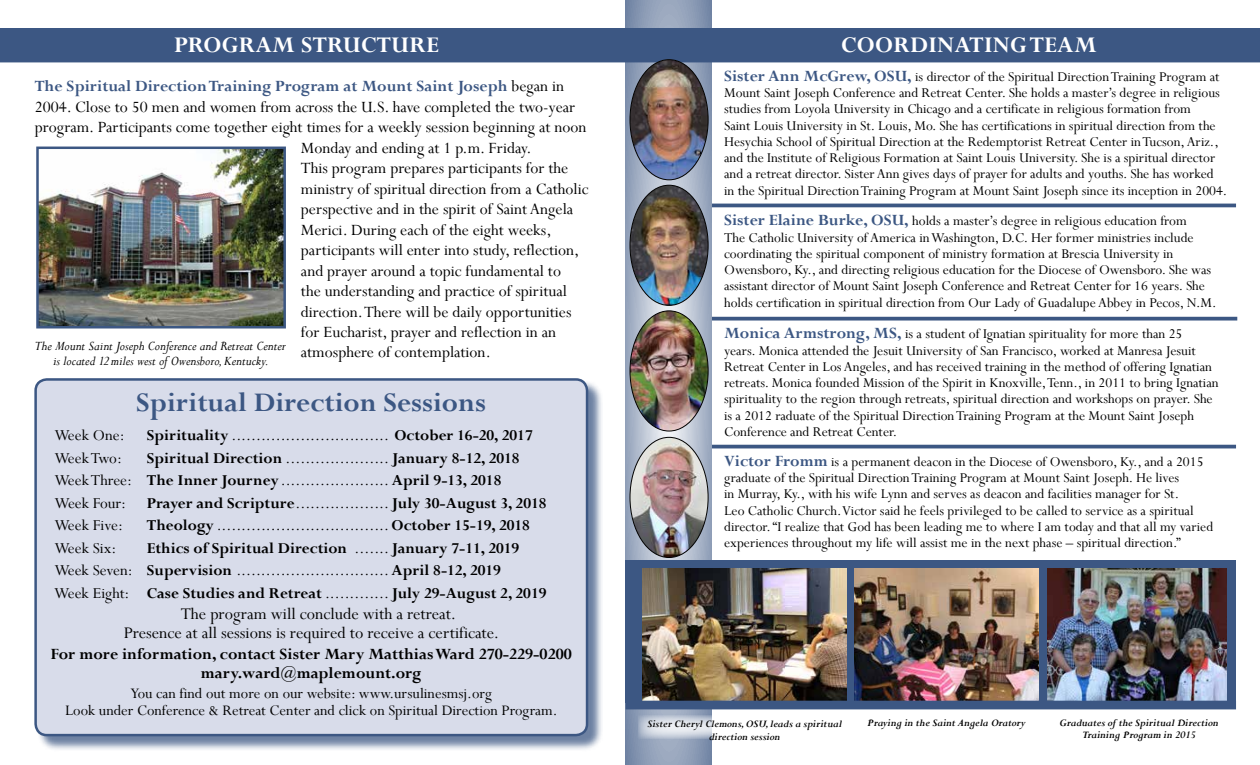
<style>
.page{position:relative;width:1260px;height:765px;background:#fff}
.page>*{position:absolute;margin:0;border:0;box-sizing:border-box;transform-origin:0 0}
.t1{font:700 30px "Perpetua";color:#3c5783}
.t2{font:700 25px "Perpetua";letter-spacing:.01em;color:#fff}
.t3{font:18.12px/18.8px "Perpetua";color:#000}
.t4{font:17.5px "Perpetua";color:#000}
.t5{font:700 17.5px/18.8px "Perpetua";color:#000;text-align:center}
.t6{font:700 17.5px "Perpetua";color:#3c5783}
.t7{font:700 16.88px/22.5px "Perpetua";color:#000}
.t8{font:16.88px "Perpetua";color:#000}
.t9{font:16.25px/17.5px "Perpetua";color:#000;text-align:center}
.t10{font:15px/16.4px "Perpetua";color:#000}
.t11{font:italic 14.38px/15px "Perpetua";color:#000;text-align:center}
.t12{font:italic 700 11.25px/12.5px "Perpetua";color:#000;text-align:center}
.s1{font-weight:400;color:#000}
.s2{font-weight:700}
.s3{font-weight:400}
.s4{font-weight:700;font-size:17.5px;color:#3c5783}
</style>
<div class="page">
<hr style="left:672px;top:445px;width:564px;height:3px;background:#3c5783">
<hr style="left:683px;top:204px;width:553px;height:3px;background:#3c5783">
<svg style="left:711px;top:317px;width:526px;height:4px;background:#536a91"></svg>
<svg style="left:626px;top:0;width:85px;height:765px;background:#94a2b9"></svg>
<img style="left:630px;top:185px;width:78px;height:120px">
<img style="left:630px;top:311px;width:78px;height:120px">
<div style="left:626px;top:561px;width:610px;height:142px;background:#3c5783"></div>
<div style="left:36px;top:380px;width:568px;height:372px;background:#3c5783;opacity:.75"></div>
<div style="left:36px;top:379px;width:551px;height:356px;background:#d8dcea;border-radius:11px"></div>
<div style="left:34px;top:378px;width:554px;height:358px;border:2px solid #3c5783;border-radius:11px"></div>
<img style="left:39px;top:150px;width:244px;height:175px">
<div style="left:36px;top:147px;width:250px;height:181px;border:2px solid #3c5783"></div>
<div style="left:0;top:28px;width:1260px;height:34px;background:#3c5783"></div>
<img style="left:1047px;top:568px;width:180px;height:133px">
<img style="left:854px;top:568px;width:184px;height:133px">
<svg style="left:638px;top:716px;width:74px;height:23px;background:#cdd4df"></svg>
<img style="left:643px;top:568px;width:203px;height:133px">
<div style="left:626px;top:701px;width:610px;height:8px;background:#3c5783"></div>
<img style="left:630px;top:437px;width:78px;height:121px">
<img style="left:630px;top:60px;width:78px;height:120px">
<h2 class="t2" style="left:174px;top:29px;width:266px">PROGRAM STRUCTURE</h2>
<h2 class="t2" style="left:841px;top:29px;width:257px">COORDINATING TEAM</h2>
<p class="t6" style="left:35px;top:75px;width:531px">The Spiritual Direction Training Program at Mount Saint Joseph <span class="s1">began in</span></p>
<p class="t4" style="left:35px;top:96px;width:542px">2004. Close to 50 men and women from across the U.S. have completed the two-year</p>
<p class="t4" style="left:35px;top:116px;width:553px">program. Participants come together eight times for a weekly session beginning at noon</p>
<p class="t4" style="left:301px;top:137px;width:232px">Monday and ending at 1 p.m. Friday.</p>
<p class="t4" style="left:301px;top:157px;width:269px">This program prepares participants for the</p>
<p class="t4" style="left:301px;top:177px;width:289px">ministry of spiritual direction from a Catholic</p>
<p class="t4" style="left:301px;top:198px;width:274px">perspective and in the spirit of Saint Angela</p>
<p class="t4" style="left:301px;top:218px;width:252px">Merici. During each of the eight weeks,</p>
<p class="t4" style="left:301px;top:239px;width:280px">participants will enter into study, reflection,</p>
<p class="t4" style="left:301px;top:259px;width:262px">and prayer around a topic fundamental to</p>
<p class="t4" style="left:301px;top:280px;width:268px">the understanding and practice of spiritual</p>
<p class="t4" style="left:301px;top:300px;width:272px">direction. There will be daily opportunities</p>
<p class="t4" style="left:301px;top:321px;width:257px">for Eucharist, prayer and reflection in an</p>
<p class="t4" style="left:301px;top:341px;width:191px">atmosphere of contemplation.</p>
<p class="t11" style="left:35px;top:337px;width:253px">The Mount Saint Joseph Conference and Retreat Center is located 12 miles west of Owensboro, Kentucky.</p>
<h1 class="t1" style="left:136px;top:384px;width:351px">Spiritual Direction Sessions</h1>
<p class="t8" style="left:54px;top:425px;width:72px">Week One:</p>
<p class="t8" style="left:147px;top:425px;width:387px"><span class="s2">Spirituality</span> ................................ <span class="s2">October 16-20, 2017</span></p>
<p class="t8" style="left:54px;top:447px;width:69px">Week Two:</p>
<p class="t7" style="left:54px;top:446px;width:494px;text-indent:92px">Spiritual Direction <span class="s3">.....................</span> January 8-12, 2018<br><span class="s3">Week Three:</span> The Inner Journey<span class="s3">......................</span> April 9-13, 2018<br><span class="s3">Week Four:</span> Prayer and Scripture<span class="s3">...................</span>July 30-August 3, 2018<br><span class="s3">Week Five:</span></p>
<p class="t8" style="left:147px;top:515px;width:385px"><span class="s2">Theology</span> ...................................<span class="s2">October 15-19, 2018</span></p>
<p class="t8" style="left:54px;top:537px;width:64px">Week Six:</p>
<p class="t7" style="left:54px;top:536px;width:494px;text-indent:93px">Ethics of Spiritual Direction <span class="s3">.......</span>January 7-11, 2019<br><span class="s3">Week Seven:</span> Supervision <span class="s3">...............................</span>April 8-12, 2019<br><span class="s3">Week Eight:</span> Case Studies and Retreat <span class="s3">.............</span>July 29-August 2, 2019</p>
<p class="t3" style="left:124px;top:604px;width:377px;text-indent:57px">The program will conclude with a retreat.<br>Presence at all sessions is required to receive a certificate.</p>
<p class="t5" style="left:50px;top:644px;width:523px">For more information, contact Sister Mary Matthias Ward 270-229-0200 mary.ward@maplemount.org</p>
<p class="t9" style="left:65px;top:684px;width:494px">You can find out more on our website: www.ursulinesmsj.org<br>Look under Conference &amp; Retreat Center and click on Spiritual Direction Program.</p>
<p class="t10" style="left:724px;top:68px;width:505px"><span class="s4">Sister Ann McGrew, OSU,</span> is director of the Spiritual Direction Training Program at Mount Saint Joseph Conference and Retreat Center. She holds a master’s degree in religious studies from Loyola University in Chicago and a certificate in religious formation from<br>Saint Louis University in St. Louis, Mo. She has certifications in spiritual direction from the Hesychia School of Spiritual Direction at the Redemptorist Retreat Center in Tucson, Ariz., and the Institute of Religious Formation at Saint Louis University. She is a spiritual director and a retreat director. Sister Ann gives days of prayer for adults and youths. She has worked in the Spiritual Direction Training Program at Mount Saint Joseph since its inception in 2004.</p>
<p class="t10" style="left:724px;top:213px;width:494px"><span class="s4">Sister Elaine Burke, OSU,</span> holds a master’s degree in religious education from<br>The Catholic University of America in Washington, D.C. Her former ministries include coordinating the spiritual component of ministry formation at Brescia University in Owensboro, Ky., and directing religious education for the Diocese of Owensboro. She was assistant director of Mount Saint Joseph Conference and Retreat Center for 16 years. She holds certification in spiritual direction from Our Lady of Guadalupe Abbey in Pecos, N.M.</p>
<p class="t10" style="left:724px;top:326px;width:496px"><span class="s4">Monica Armstrong, MS,</span> is a student of Ignatian spirituality for more than 25<br>years. Monica attended the Jesuit University of San Francisco, worked at Manresa Jesuit Retreat Center in Los Angeles, and has received training in the method of offering Ignatian retreats. Monica founded Mission of the Spirit in Knoxville, Tenn., in 2011 to bring Ignatian spirituality to the region through retreats, spiritual direction and workshops on prayer. She is a 2012 raduate of the Spiritual Direction Training Program at the Mount Saint Joseph Conference and Retreat Center.</p>
<p class="t10" style="left:724px;top:453px;width:491px"><span class="s4">Victor Fromm</span> is a permanent deacon in the Diocese of Owensboro, Ky., and a 2015 graduate of the Spiritual Direction Training Program at Mount Saint Joseph. He lives<br>in Murray, Ky., with his wife Lynn and serves as deacon and facilities manager for St.<br>Leo Catholic Church. Victor said he feels privileged to be called to service as a spiritual director. “I realize that God has been leading me to where I am today and that all my varied experiences throughout my life will assist me in the next phase – spiritual direction.”</p>
<p class="t12" style="left:647px;top:718px;width:196px">Sister Cheryl Clemons, OSU, leads a spiritual direction session</p>
<p class="t12" style="left:867px;top:717px;width:160px">Praying in the Saint Angela Oratory</p>
<p class="t12" style="left:1059px;top:716px;width:161px">Graduates of the Spiritual Direction<br>Training Program in 2015</p>
</div>
